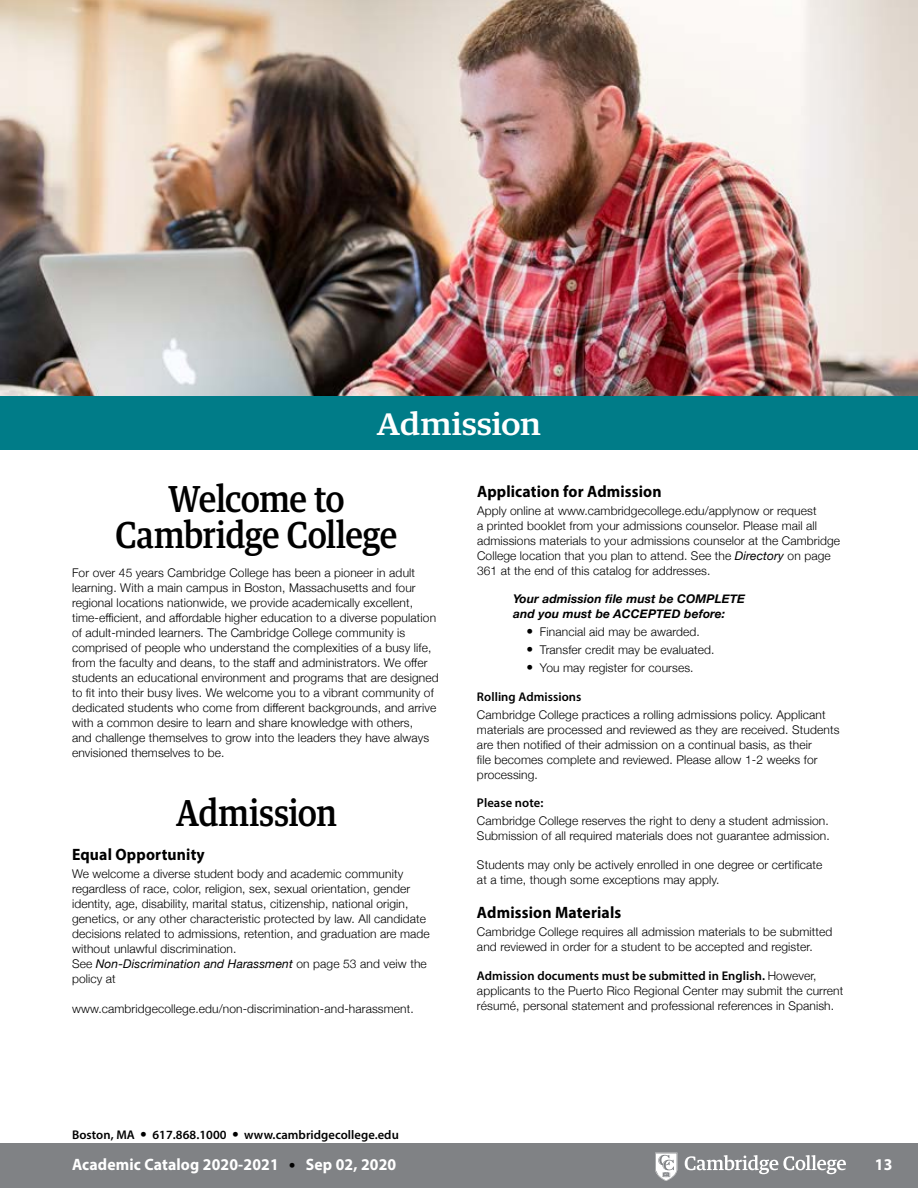
<style>
.page{position:relative;width:918px;height:1188px;background:#fff}
.page>*{position:absolute;margin:0;border:0;box-sizing:border-box;transform-origin:0 0}
.cht_h2-egypt{font:500 36px/36px "Guardian Text Egyp";letter-spacing:-.02em;color:#000;text-align:center;scale:.9 1}
.cht_h2-egypt-2{font:500 30px "Guardian Text Egyp";letter-spacing:-.01em;color:#fff;scale:1.1 1}
.t1{font:700 16.5px "Myriad Pro";letter-spacing:.01em;color:#000;scale:.95 1}
.t2{font:700 16.5px "Myriad Pro";letter-spacing:.01em;color:#fff;scale:.95 1}
.txt-2{font:600 12.6px "Myriad Pro";letter-spacing:.005em;color:#000}
.txt-9{font:600 12.6px "Myriad Pro";letter-spacing:.005em;color:#000}
.txt-2_b{font:600 12.6px "Myriad Pro";letter-spacing:.005em;color:#000}
.txt-9-2{font:300 12px/15px "Helvetica Neue";letter-spacing:.01em;color:#000}
.txt-2-2{font:italic 700 12px/15px "Helvetica Neue";letter-spacing:.01em;color:#000}
.bul-2{font:300 12px "Helvetica Neue";letter-spacing:.01em;color:#000}
.bul-9{font:300 12px "Helvetica Neue";letter-spacing:.01em;color:#000}
.s1{font-weight:400;font-style:italic}
.s2{font-size:13.5px}
.s3{font-family:"Helvetica Neue";font-weight:300;font-size:12px}
.s4{font-family:"Helvetica Neue";font-weight:300;font-size:13.5px}
.s5{font-family:"Helvetica Neue";font-weight:300;font-size:13.5px;color:#000}
</style>
<div class="page">
<div style="left:0;top:1143px;width:918px;height:45px;background:#808285"></div>
<svg style="left:655px;top:1153px;width:191px;height:28px"></svg>
<div style="left:0;top:396px;width:918px;height:54px;background:#007c88"></div>
<img style="left:1px;top:0;width:917px;height:396px">
<p class="cht_h2-egypt-2" style="left:377px;top:399px;width:151px">Admission</p>
<p class="cht_h2-egypt" style="left:116px;top:478px;width:315px">Welcome to<br>Cambridge College</p>
<p class="txt-9-2" style="left:72px;top:564px;width:368px">For over 45 years Cambridge College has been a pioneer in adult learning. With a main campus in Boston, Massachusetts and four regional locations nationwide, we provide academically excellent, time-efficient, and affordable higher education to a diverse population of adult-minded learners. The Cambridge College community is comprised of people who understand the complexities of a busy life, from the faculty and deans, to the staff and administrators. We offer students an educational environment and programs that are designed to fit into their busy lives. We welcome you to a vibrant community of dedicated students who come from different backgrounds, and arrive with a common desire to learn and share knowledge with others,<br>and challenge themselves to grow into the leaders they have always envisioned themselves to be.</p>
<p class="cht_h2-egypt" style="left:176px;top:792px;width:180px">Admission</p>
<p class="t1" style="left:72px;top:844px;width:141px">Equal Opportunity</p>
<p class="txt-9-2" style="left:72px;top:866px;width:359px">We welcome a diverse student body and academic community regardless of race, color, religion, sex, sexual orientation, gender identity, age, disability, marital status, citizenship, national origin, genetics, or any other characteristic protected by law. All candidate decisions related to admissions, retention, and graduation are made without unlawful discrimination.<br>See <span class="s1">Non-Discrimination and Harassment</span> on page 53 and veiw the policy at</p>
<p class="txt-9-2" style="left:72px;top:1001px;width:343px">www.cambridgecollege.edu/non-discrimination-and-harassment.</p>
<p class="t1" style="left:477px;top:480px;width:196px">Application for Admission</p>
<p class="txt-9-2" style="left:477px;top:502px;width:365px">Apply online at www.cambridgecollege.edu/applynow or request<br>a printed booklet from your admissions counselor. Please mail all admissions materials to your admissions counselor at the Cambridge College location that you plan to attend. See the <span class="s1">Directory</span> on page 361 at the end of this catalog for addresses.</p>
<p class="txt-2-2" style="left:513px;top:592px;width:234px">Your admission file must be COMPLETE and you must be ACCEPTED before:</p>
<p class="bul-2" style="left:526px;top:622px;width:175px"><span class="s2">•</span> Financial aid may be awarded.</p>
<p class="bul-2" style="left:526px;top:640px;width:190px"><span class="s2">•</span> Transfer credit may be evaluated.</p>
<p class="bul-9" style="left:526px;top:658px;width:169px"><span class="s2">•</span> You may register for courses.</p>
<p class="txt-2" style="left:477px;top:688px;width:106px">Rolling Admissions</p>
<p class="txt-9-2" style="left:477px;top:706px;width:364px">Cambridge College practices a rolling admissions policy. Applicant materials are processed and reviewed as they are received. Students are then notified of their admission on a continual basis, as their<br>file becomes complete and reviewed. Please allow 1-2 weeks for processing.</p>
<p class="txt-2_b" style="left:477px;top:795px;width:68px">Please note:</p>
<p class="txt-9-2" style="left:477px;top:812px;width:354px">Cambridge College reserves the right to deny a student admission.<br>Submission of all required materials does not guarantee admission.</p>
<p class="txt-9-2" style="left:477px;top:856px;width:347px">Students may only be actively enrolled in one degree or certificate at a time, though some exceptions may apply.</p>
<p class="t1" style="left:477px;top:902px;width:153px">Admission Materials</p>
<p class="txt-9-2" style="left:477px;top:923px;width:357px">Cambridge College requires all admission materials to be submitted and reviewed in order for a student to be accepted and register.</p>
<p class="txt-9" style="left:477px;top:967px;width:341px">Admission documents must be submitted in English. <span class="s3">However,</span></p>
<p class="txt-9-2" style="left:477px;top:982px;width:368px">applicants to the Puerto Rico Regional Center may submit the current résumé, personal statement and professional references in Spanish.</p>
<p class="txt-2" style="left:72px;top:1127px;width:328px">Boston, MA <span class="s4">•</span> 617.868.1000 <span class="s4">•</span> www.cambridgecollege.edu</p>
<p class="t2" style="left:72px;top:1154px;width:343px">Academic Catalog 2020-2021 <span class="s5">•</span> Sep 02, 2020</p>
<p class="t2" style="left:875px;top:1154px;width:20px">13</p>
</div>
